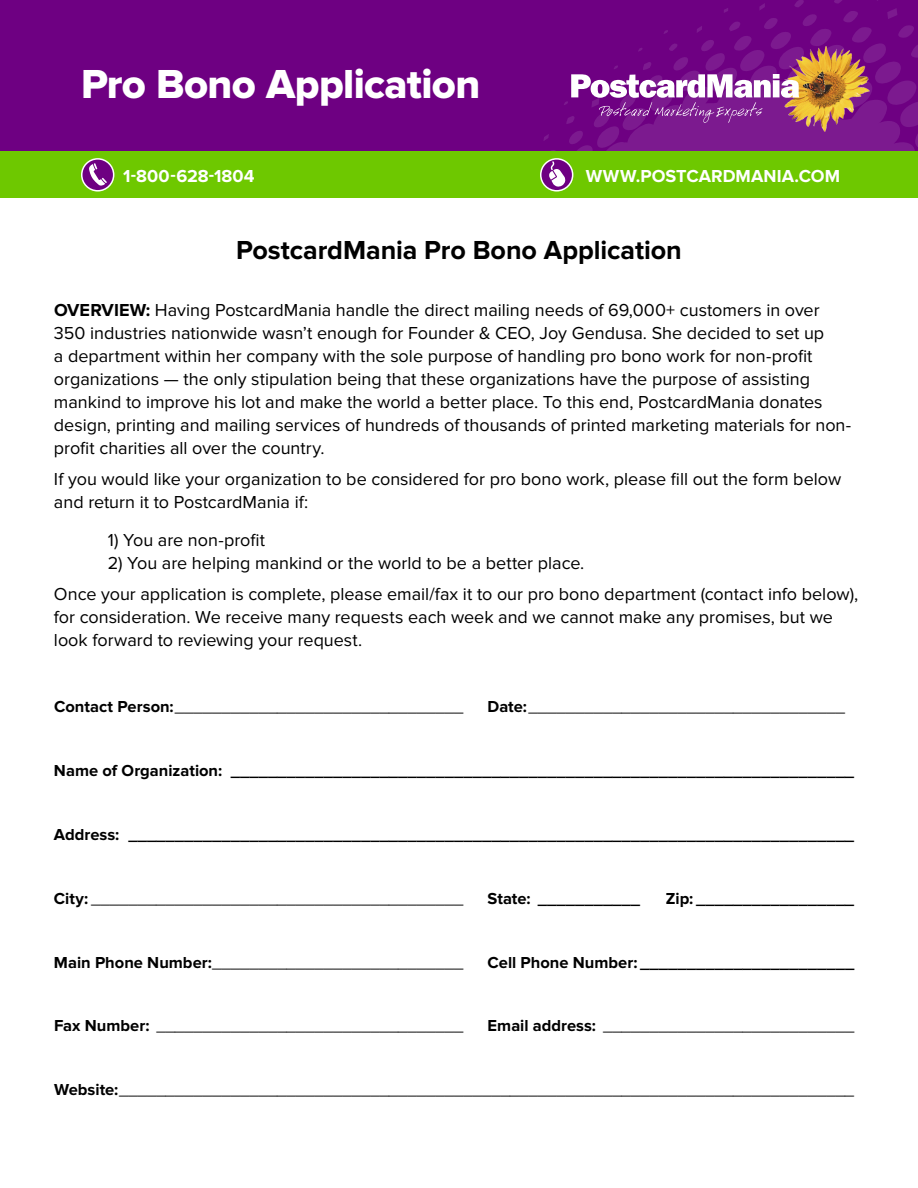
<style>
.page{position:relative;width:918px;height:1188px;background:#fff}
.page>*{position:absolute;margin:0;border:0;box-sizing:border-box;transform-origin:0 0}
.t1{font:42px "Proxima Nova Extrabld";letter-spacing:-.015em;color:#fff}
.t2{font:700 27px "Proxima Nova";color:#000}
.t3{font:18px/23.1px "Proxima Nova";color:#000}
.t4{font:700 18px "Proxima Nova";color:#fff}
.t5{font:16.5px "Proxima Nova";color:#000}
.t6{font:700 16.5px "Proxima Nova";color:#000}
.s1{font-weight:700}
</style>
<div class="page">
<div style="left:0;top:0;width:918px;height:156px;background:#6e0082"></div>
<svg style="left:519px;top:0;width:399px;height:152px"></svg>
<div style="left:0;top:152px;width:918px;height:46px;background:#6ec800"></div>
<svg style="left:541px;top:159px;width:32px;height:32px"></svg>
<div style="left:540px;top:158px;width:33px;height:34px;border:2px solid #fff;border-radius:50%"></div>
<svg style="left:549px;top:161px;width:16px;height:26px"></svg>
<svg style="left:82px;top:159px;width:32px;height:32px"></svg>
<div style="left:81px;top:158px;width:33px;height:34px;border:2px solid #fff;border-radius:50%"></div>
<svg style="left:89px;top:163px;width:18px;height:23px"></svg>
<img style="left:782px;top:46px;width:87px;height:86px">
<svg style="left:571px;top:74px;width:228px;height:49px"></svg>
<h1 class="t1" style="left:81px;top:60px;width:401px">Pro Bono Application</h1>
<p class="t4" style="left:123px;top:166px;width:133px">1-800-628-1804</p>
<p class="t4" style="left:586px;top:166px;width:256px">www.postcardmania.com</p>
<h2 class="t2" style="left:236px;top:234px;width:447px">PostcardMania Pro Bono Application</h2>
<p class="t3" style="left:54px;top:299px;width:799px"><span class="s1">OVERVIEW:</span> Having PostcardMania handle the direct mailing needs of 69,000+ customers in over 350 industries nationwide wasn’t enough for Founder &amp; CEO, Joy Gendusa. She decided to set up<br>a department within her company with the sole purpose of handling pro bono work for non-profit organizations — the only stipulation being that these organizations have the purpose of assisting mankind to improve his lot and make the world a better place. To this end, PostcardMania donates design, printing and mailing services of hundreds of thousands of printed marketing materials for non&shy;profit charities all over the country.</p>
<p class="t3" style="left:54px;top:468px;width:789px">If you would like your organization to be considered for pro bono work, please fill out the form below and return it to PostcardMania if:</p>
<p class="t3" style="left:108px;top:529px;width:158px">1) You are non-profit</p>
<p class="t3" style="left:54px;top:548px;width:806px;line-height:30.6px;text-indent:54px">2) You are helping mankind or the world to be a better place.<br>Once your application is complete, please email/fax it to our pro bono department (contact info below),</p>
<p class="t3" style="left:54px;top:606px;width:781px">for consideration. We receive many requests each week and we cannot make any promises, but we look forward to reviewing your request.</p>
<p class="t5" style="left:54px;top:697px;width:411px"><span class="s1">Contact Person:</span>_______________________________</p>
<p class="t5" style="left:488px;top:697px;width:359px"><span class="s1">Date:</span>__________________________________</p>
<p class="t6" style="left:54px;top:761px;width:802px">Name of Organization: ___________________________________________________________________</p>
<p class="t6" style="left:54px;top:825px;width:802px">Address: ______________________________________________________________________________</p>
<p class="t5" style="left:54px;top:889px;width:411px"><span class="s1">City:</span> ________________________________________</p>
<p class="t6" style="left:487px;top:889px;width:154px">State: ___________</p>
<p class="t6" style="left:666px;top:889px;width:190px">Zip: _________________</p>
<p class="t5" style="left:54px;top:953px;width:411px"><span class="s1">Main Phone Number:</span>___________________________</p>
<p class="t6" style="left:488px;top:953px;width:368px">Cell Phone Number: _______________________</p>
<p class="t5" style="left:54px;top:1016px;width:411px"><span class="s1">Fax Number:</span> _________________________________</p>
<p class="t5" style="left:488px;top:1016px;width:368px"><span class="s1">Email address:</span> ___________________________</p>
<p class="t5" style="left:54px;top:1080px;width:802px"><span class="s1">Website:</span>_______________________________________________________________________________</p>
</div>
